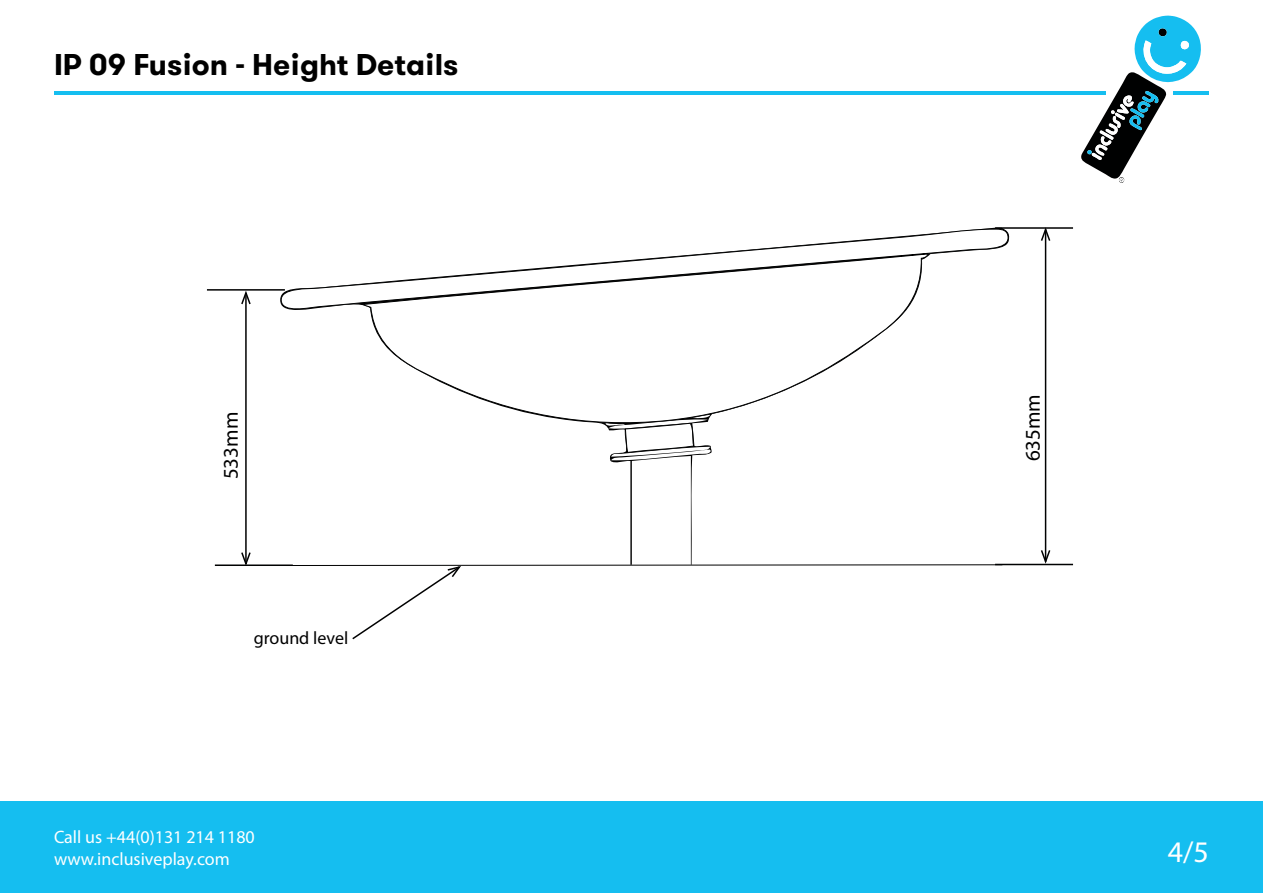
<style>
.page{position:relative;width:1263px;height:893px;background:#fff}
.page>*{position:absolute;margin:0;border:0;box-sizing:border-box;transform-origin:0 0}
.t1{font:700 30px "GT Walsheim";color:#000}
.t2{font:30px "Myriad Pro";color:#fff}
.t3{font:21px "Myriad Pro";color:#000}
.t4{font:18px/21.6px "Myriad Pro";color:#fff}
.t5{font:18px "Myriad Pro";color:#000}
</style>
<div class="page">
<div style="left:0;top:802px;width:1263px;height:91px;background:#15bef0"></div>
<hr style="left:54px;top:91px;width:1051px;height:3px;background:#15bef0">
<svg style="left:1081px;top:15px;width:122px;height:168px"></svg>
<hr style="left:1174px;top:91px;width:35px;height:3px;background:#15bef0">
<svg style="left:281px;top:229px;width:727px;height:223px"></svg>
<svg style="left:293px;top:564px;width:710px;height:76px"></svg>
<hr style="left:207px;top:289px;width:78px;height:2px;background:#000101">
<hr style="left:995px;top:227px;width:78px;height:2px;background:#000101">
<hr style="left:215px;top:564px;width:78px;height:2px;background:#000101">
<hr style="left:995px;top:564px;width:78px;height:1px;background:#000101">
<hr style="left:245px;top:293px;width:2px;height:271px;background:#000101">
<svg style="left:240px;top:289px;width:12px;height:17px"></svg>
<svg style="left:240px;top:551px;width:12px;height:14px"></svg>
<hr style="left:1045px;top:229px;width:1px;height:333px;background:#000101">
<svg style="left:1039px;top:227px;width:12px;height:16px"></svg>
<svg style="left:1039px;top:548px;width:12px;height:18px"></svg>
<h1 class="t1" style="left:54px;top:45px;width:406px">IP 09 Fusion - Height Details</h1>
<p class="t3" style="left:218px;top:479px;width:69px;rotate:-90deg">533mm</p>
<p class="t5" style="left:254px;top:627px;width:96px">ground level</p>
<p class="t4" style="left:54px;top:826px;width:202px">Call us +44(0)131 214 1180 www.inclusiveplay.com</p>
<p class="t3" style="left:1020px;top:461px;width:69px;rotate:-90deg">635mm</p>
<h1 class="t2" style="left:1168px;top:833px;width:43px">4/5</h1>
</div>
